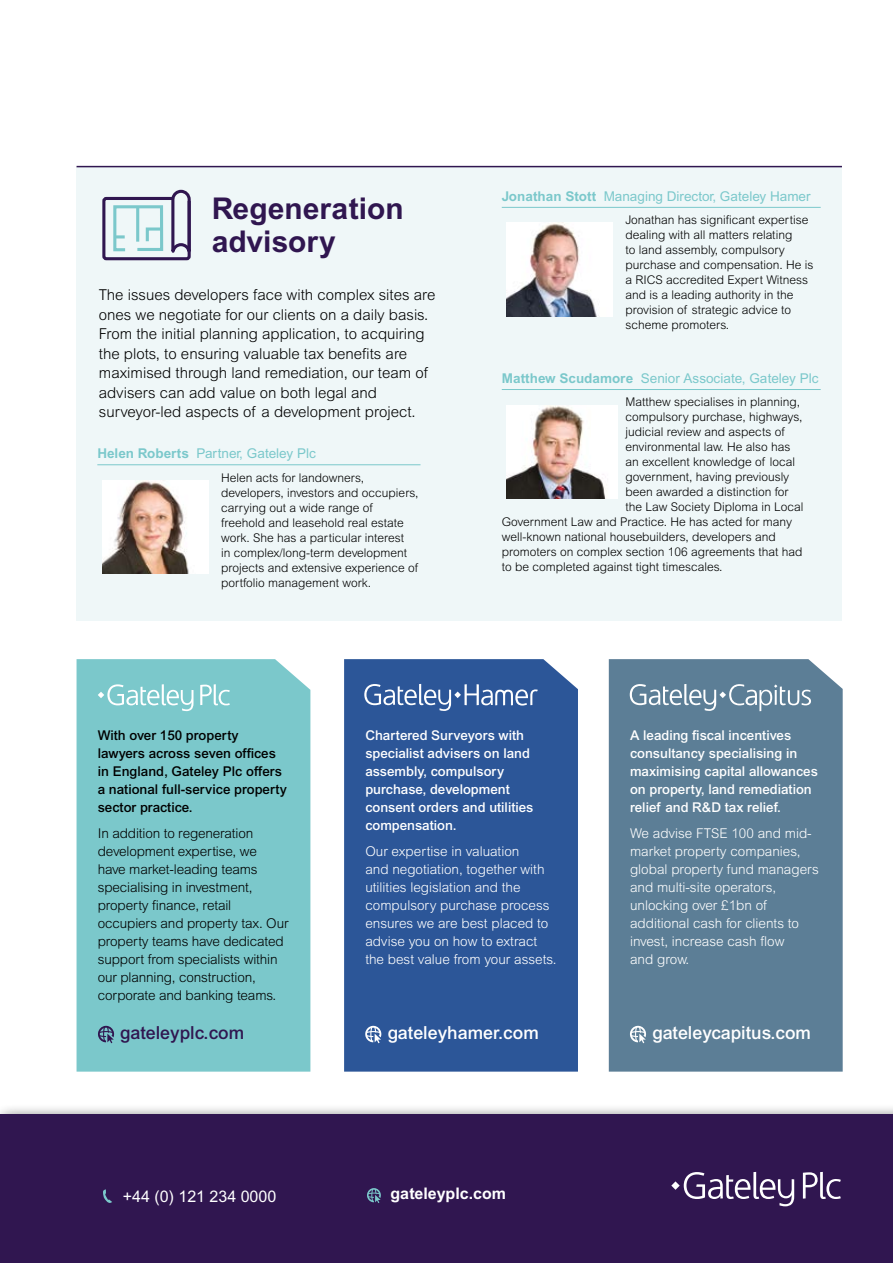
<style>
.page{position:relative;width:893px;height:1263px;background:#fff}
.page>*{position:absolute;margin:0;border:0;box-sizing:border-box;transform-origin:0 0}
.t1{font:30px/33px "Arial Bold PL";color:#301650}
.t2{font:18px "Arial Medium PL";color:#fff}
.t3{font:18px "Arial Medium PL";color:#301650}
.t4{font:16.05px "Arial PL";color:#fff}
.t5{font:16.05px "Arial Bold PL";color:#fff}
.t6{font:15px/19.5px "Arial Light PL";color:#000}
.t7{font:13.5px/18px "Arial Light PL";color:#fff}
.t8{font:13.5px/18px "Arial Light PL";letter-spacing:-.01em;color:#000}
.t9{font:13.5px/18px "Arial Medium PL";color:#fff}
.t10{font:13.5px/18px "Arial Medium PL";color:#000}
.t11{font:13.5px "Arial PL";color:#7bc8cb}
.t12{font:12px/15px "Arial Light PL";color:#000}
.s1{font-family:"Arial Bold PL"}
</style>
<div class="page">
<div style="left:77px;top:167px;width:765px;height:454px;background:#eff7f8"></div>
<div style="left:609px;top:659px;width:234px;height:412px;background:#5c7e96"></div>
<div style="left:344px;top:659px;width:234px;height:412px;background:#2c5698"></div>
<div style="left:77px;top:659px;width:233px;height:412px;background:#7bc8cb"></div>
<svg style="left:98px;top:684px;width:95px;height:27px"></svg>
<svg style="left:200px;top:684px;width:30px;height:21px"></svg>
<svg style="left:364px;top:684px;width:174px;height:27px"></svg>
<svg style="left:630px;top:684px;width:181px;height:27px"></svg>
<svg style="left:98px;top:1026px;width:16px;height:17px"></svg>
<svg style="left:365px;top:1026px;width:16px;height:17px"></svg>
<svg style="left:630px;top:1026px;width:16px;height:17px"></svg>
<hr style="left:77px;top:166px;width:765px;height:1px;background:#301650">
<img style="left:506px;top:223px;width:107px;height:93px">
<hr style="left:502px;top:207px;width:319px;height:1px;background:#7bc8cb">
<svg style="left:102px;top:189px;width:89px;height:72px"></svg>
<div style="left:0;top:1103px;width:893px;height:160px;background:#000;opacity:.75"></div>
<div style="left:0;top:1114px;width:893px;height:149px;background:#301650"></div>
<svg style="left:671px;top:1172px;width:123px;height:34px"></svg>
<svg style="left:803px;top:1172px;width:38px;height:27px"></svg>
<svg style="left:103px;top:1189px;width:9px;height:14px"></svg>
<svg style="left:367px;top:1188px;width:14px;height:15px"></svg>
<img style="left:102px;top:480px;width:106px;height:94px">
<hr style="left:97px;top:464px;width:323px;height:1px;background:#7bc8cb">
<img style="left:506px;top:405px;width:111px;height:94px">
<hr style="left:502px;top:389px;width:319px;height:1px;background:#7bc8cb">
<h1 class="t1" style="left:212px;top:191px;width:194px">Regeneration advisory</h1>
<p class="t6" style="left:99px;top:285px;width:338px">The issues developers face with complex sites are ones we negotiate for our clients on a daily basis.<br>From the initial planning application, to acquiring the plots, to ensuring valuable tax benefits are maximised through land remediation, our team of advisers can add value on both legal and surveyor-led aspects of a development project.</p>
<p class="t11" style="left:97px;top:446px;width:220px"><span class="s1">Helen Roberts</span> Partner, Gateley Plc</p>
<p class="t12" style="left:221px;top:470px;width:199px">Helen acts for landowners, developers, investors and occupiers, carrying out a wide range of freehold and leasehold real estate work. She has a particular interest<br>in complex/long-term development projects and extensive experience of portfolio management work.</p>
<p class="t11" style="left:502px;top:188px;width:310px"><span class="s1">Jonathan Stott</span> Managing Director, Gateley Hamer</p>
<p class="t12" style="left:625px;top:212px;width:189px">Jonathan has significant expertise dealing with all matters relating<br>to land assembly, compulsory purchase and compensation. He is a RICS accredited Expert Witness and is a leading authority in the provision of strategic advice to scheme promoters.</p>
<p class="t11" style="left:502px;top:370px;width:318px"><span class="s1">Matthew Scudamore</span> Senior Associate, Gateley Plc</p>
<p class="t12" style="left:625px;top:394px;width:176px">Matthew specialises in planning,</p>
<p class="t12" style="left:625px;top:409px;width:178px">compulsory purchase, highways,</p>
<p class="t12" style="left:625px;top:424px;width:161px">judicial review and aspects of</p>
<p class="t12" style="left:625px;top:439px;width:166px">environmental law. He also has</p>
<p class="t12" style="left:625px;top:454px;width:171px">an excellent knowledge of local</p>
<p class="t12" style="left:625px;top:469px;width:165px">government, having previously</p>
<p class="t12" style="left:625px;top:484px;width:165px">been awarded a distinction for</p>
<p class="t12" style="left:625px;top:499px;width:179px">the Law Society Diploma in Local</p>
<p class="t12" style="left:502px;top:514px;width:292px">Government Law and Practice. He has acted for many</p>
<p class="t12" style="left:502px;top:529px;width:275px">well-known national housebuilders, developers and</p>
<p class="t12" style="left:502px;top:544px;width:302px">promoters on complex section 106 agreements that had</p>
<p class="t12" style="left:502px;top:559px;width:222px">to be completed against tight timescales.</p>
<p class="t10" style="left:98px;top:726px;width:191px">With over 150 property lawyers across seven offices in England, Gateley Plc offers a national full-service property sector practice.</p>
<p class="t8" style="left:98px;top:825px;width:192px">In addition to regeneration development expertise, we<br>have market-leading teams specialising in investment, property finance, retail occupiers and property tax. Our property teams have dedicated support from specialists within our planning, construction, corporate and banking teams.</p>
<p class="t9" style="left:365px;top:726px;width:170px">Chartered Surveyors with specialist advisers on land assembly, compulsory purchase, development consent orders and utilities compensation.</p>
<p class="t7" style="left:365px;top:842px;width:193px">Our expertise in valuation<br>and negotiation, together with utilities legislation and the compulsory purchase process ensures we are best placed to advise you on how to extract the best value from your assets.</p>
<p class="t9" style="left:630px;top:726px;width:189px">A leading fiscal incentives consultancy specialising in maximising capital allowances on property, land remediation relief and R&amp;D tax relief.</p>
<p class="t7" style="left:630px;top:824px;width:190px">We advise FTSE 100 and mid&shy;market property companies, global property fund managers and multi-site operators, unlocking over £1bn of additional cash for clients to invest, increase cash flow<br>and grow.</p>
<h2 class="t3" style="left:120px;top:1022px;width:125px">gateleyplc.com</h2>
<h2 class="t2" style="left:388px;top:1022px;width:152px">gateleyhamer.com</h2>
<h2 class="t2" style="left:652px;top:1022px;width:160px">gateleycapitus.com</h2>
<h3 class="t4" style="left:123px;top:1187px;width:155px">+44 (0) 121 234 0000</h3>
<h3 class="t5" style="left:391px;top:1184px;width:117px">gateleyplc.com</h3>
</div>
